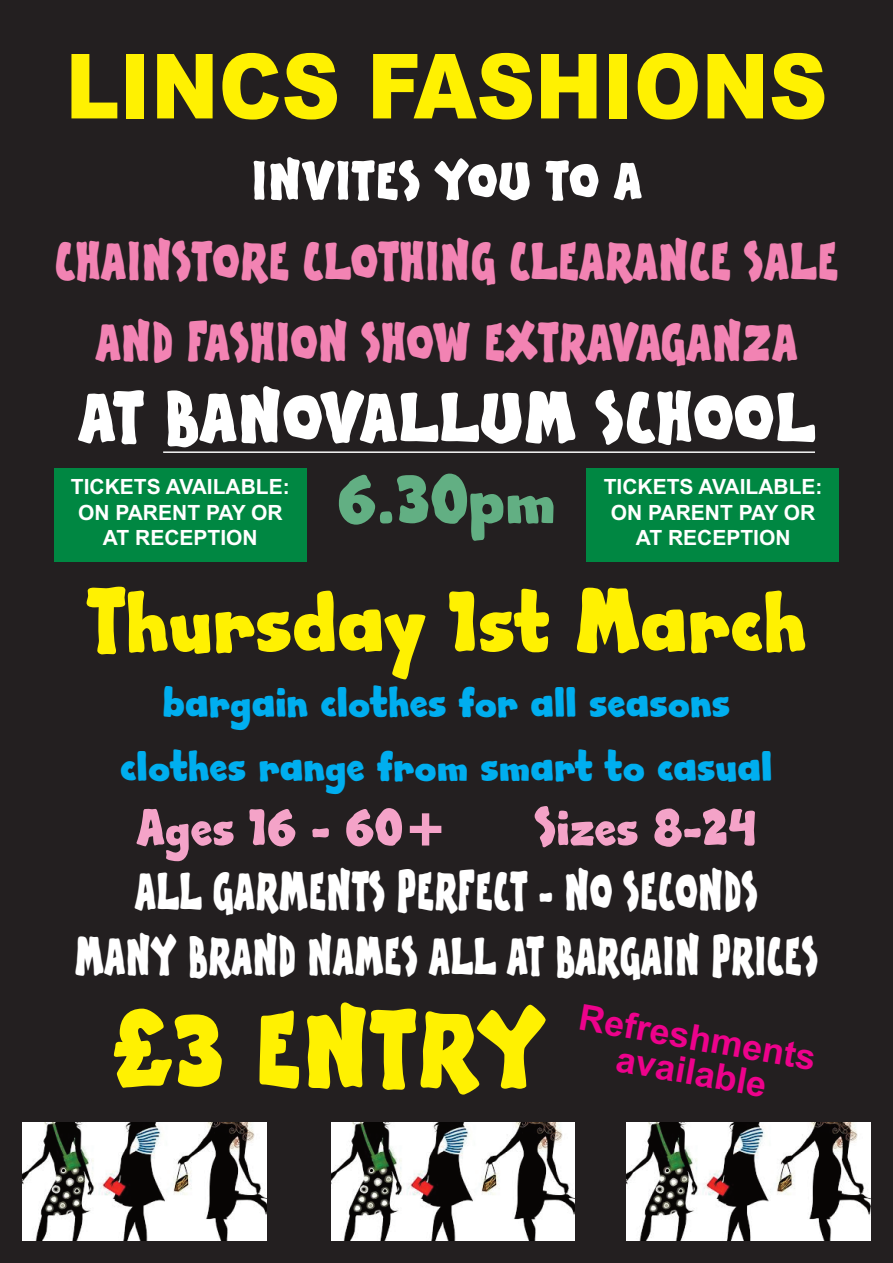
<style>
.page{position:relative;width:893px;height:1263px;background:#231f20}
.page>*{position:absolute;margin:0;border:0;box-sizing:border-box;transform-origin:0 0}
.t1{font:108px "Apple Boy BTN";color:#fff101}
.t2{font:90px "Apple Boy BTN";color:#fff101}
.t3{font:900 90px "Arial";color:#fff101;scale:.9 1}
.t4{font:72px "Apple Boy BTN";color:#fff}
.t5{font:72px "Apple Boy BTN";color:#62af83}
.t6{font:54px/64.5px "Apple Boy BTN";color:#fff;text-align:center;scale:.75 1}
.t7{font:54px/81px "Apple Boy BTN";color:#f283b3;text-align:center;scale:.9 1}
.t8{font:54px "Apple Boy BTN";color:#f4a3c8}
.t9{font:54px "Apple Boy BTN";color:#fff}
.t10{font:45px/64.5px "Apple Boy BTN";color:#00aeef;text-align:center}
.t11{font:700 36px/34.5px "Arial";color:#ed028c;text-align:center}
.t12{font:700 21px/25.2px "Arial";color:#fff;text-align:center}
</style>
<div class="page">
<hr style="left:163px;top:451px;width:652px;height:2px;background:#fff">
<img style="left:627px;top:1123px;width:243px;height:118px">
<img style="left:23px;top:1123px;width:244px;height:118px">
<img style="left:331px;top:1123px;width:244px;height:118px">
<div style="left:54px;top:468px;width:252px;height:93px;background:#008742"></div>
<div style="left:587px;top:468px;width:252px;height:93px;background:#008742"></div>
<h2 class="t3" style="left:66px;top:35px;width:848px">LINCS FASHIONS</h2>
<h3 class="t9" style="left:251px;top:149px;width:393px">INVITES YOU TO A</h3>
<h3 class="t7" style="left:54px;top:221px;width:873px">CHAINSTORE CLOTHING CLEARANCE SALE<br>AND FASHION SHOW EXTRAVAGANZA</h3>
<h3 class="t4" style="left:78px;top:375px;width:738px">AT BANOVALLUM SCHOOL</h3>
<h3 class="t5" style="left:337px;top:456px;width:220px">6.30pm</h3>
<p class="t12" style="left:71px;top:475px;width:220px">TICKETS AVAILABLE:<br>ON PARENT PAY OR<br>AT RECEPTION</p>
<p class="t12" style="left:604px;top:475px;width:220px">TICKETS AVAILABLE:<br>ON PARENT PAY OR<br>AT RECEPTION</p>
<h2 class="t2" style="left:87px;top:568px;width:721px">Thursday 1st March</h2>
<h3 class="t10" style="left:120px;top:669px;width:654px">bargain clothes for all seasons clothes range from smart to casual</h3>
<h3 class="t8" style="left:136px;top:795px;width:313px">Ages 16 - 60+</h3>
<h3 class="t8" style="left:535px;top:795px;width:223px">Sizes 8-24</h3>
<h3 class="t6" style="left:75px;top:859px;width:993px">ALL GARMENTS PERFECT - NO SECONDS<br>MANY BRAND NAMES ALL AT BARGAIN PRICES</h3>
<h1 class="t1" style="left:112px;top:986px;width:437px">£3 ENTRY</h1>
<h3 class="t11" style="left:582px;top:1000px;width:242px;rotate:10deg">Refreshments available</h3>
</div>
